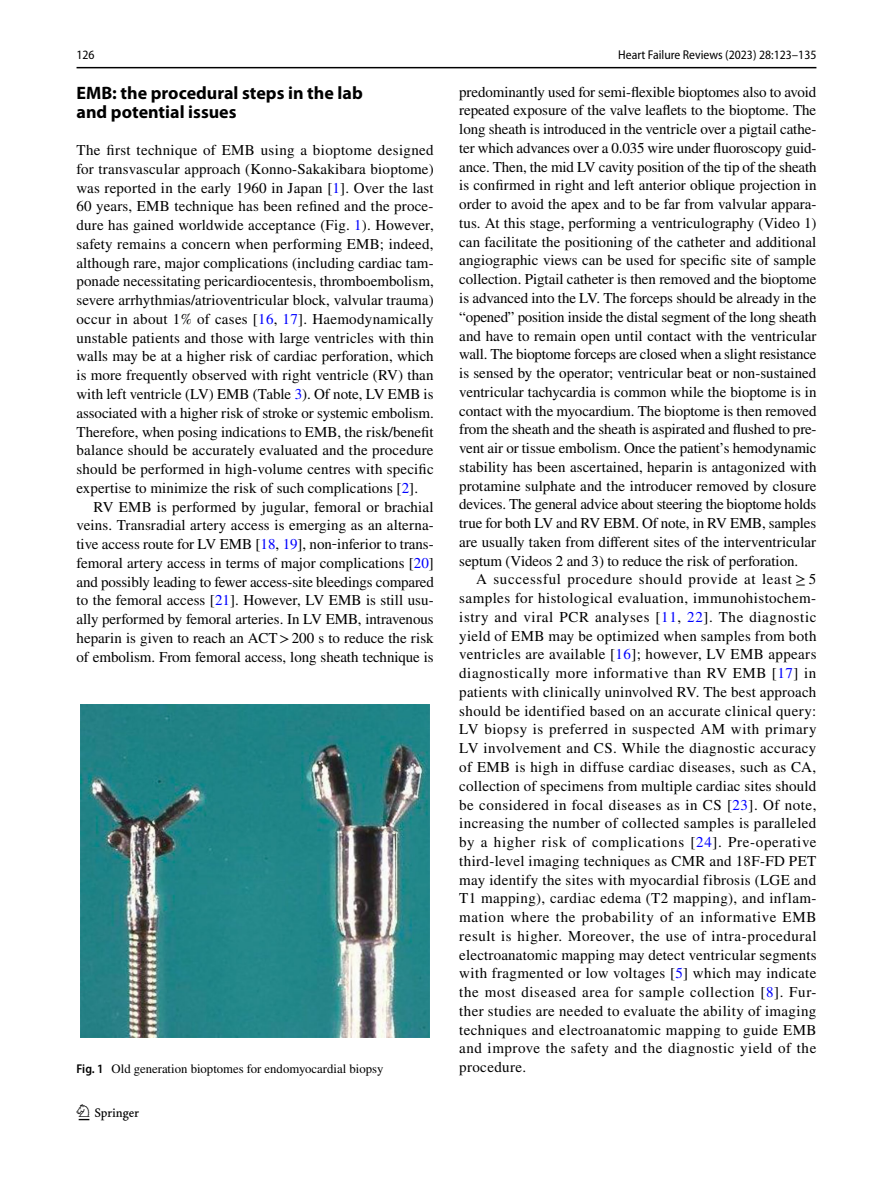
<style>
.page{position:relative;width:893px;height:1187px;background:#fff}
.page>*{position:absolute;margin:0;border:0;box-sizing:border-box;transform-origin:0 0}
.t1{font:22.5px "Springnew Regular 2";color:#000}
.t2{font:700 18px/18.8px "Myriad Pro";color:#000}
.t3{font:15px/18.8px "STIX";letter-spacing:.005em;color:#000;text-align:justify}
.t4{font:15px "STIX";letter-spacing:.025em;color:#000}
.t5{font:12.75px "STIX";color:#000}
.t6{font:semi-condensed 12.75px "Myriad Pro";color:#000}
.s1{color:#00f}
.s2{font-family:"Code 2000"}
.s3{font-family:"Myriad Pro";font-weight:600;font-stretch:semi-condensed}
</style>
<div class="page">
<hr style="left:77px;top:67px;width:739px;height:1px;background:#000">
<div style="left:77px;top:704px;width:357px;height:333px;background:linear-gradient(to bottom,#fff,#fff)"></div>
<img style="left:81px;top:704px;width:349px;height:333px">
<p class="t6" style="left:77px;top:48px;width:20px">126</p>
<p class="t6" style="left:618px;top:48px;width:200px">Heart Failure Reviews (2023) 28:123–135</p>
<p class="t2" style="left:77px;top:83px;width:288px">EMB: the procedural steps in the lab and potential issues</p>
<p class="t3" style="left:77px;top:142px;width:359px">The first technique of EMB using a bioptome designed for transvascular approach (Konno-Sakakibara bioptome) was reported in the early 1960 in Japan [<span class="s1">1</span>]. Over the last 60 years, EMB technique has been refined and the proce&shy;dure has gained worldwide acceptance (Fig. <span class="s1">1</span>). However, safety remains a concern when performing EMB; indeed, although rare, major complications (including cardiac tam&shy;ponade necessitating pericardiocentesis, thromboembolism, severe arrhythmias/atrioventricular block, valvular trauma) occur in about 1% of cases [<span class="s1">16</span>, <span class="s1">17</span>]. Haemodynamically unstable patients and those with large ventricles with thin walls may be at a higher risk of cardiac perforation, which is more frequently observed with right ventricle (RV) than with left ventricle (LV) EMB (Table <span class="s1">3</span>). Of note, LV EMB is associated with a higher risk of stroke or systemic embolism.<br>Therefore, when posing indications to EMB, the risk/benefit balance should be accurately evaluated and the procedure should be performed in high-volume centres with specific expertise to minimize the risk of such complications [<span class="s1">2</span>].</p>
<p class="t3" style="left:77px;top:498px;width:359px;text-indent:17px">RV EMB is performed by jugular, femoral or brachial veins. Transradial artery access is emerging as an alterna&shy;tive access route for LV EMB [<span class="s1">18</span>, <span class="s1">19</span>], non<span class="s2">‐</span>inferior to trans&shy;femoral artery access in terms of major complications [<span class="s1">20</span>] and possibly leading to fewer access-site bleedings compared to the femoral access [<span class="s1">21</span>]. However, LV EMB is still usu&shy;ally performed by femoral arteries. In LV EMB, intravenous heparin is given to reach an ACT&gt;200 s to reduce the risk of embolism. From femoral access, long sheath technique is</p>
<p class="t3" style="left:459px;top:83px;width:359px">predominantly used for semi-flexible bioptomes also to avoid repeated exposure of the valve leaflets to the bioptome. The long sheath is introduced in the ventricle over a pigtail cathe&shy;ter which advances over a 0.035 wire under fluoroscopy guid&shy;ance. Then, the mid LV cavity position of the tip of the sheath is confirmed in right and left anterior oblique projection in order to avoid the apex and to be far from valvular appara&shy;tus. At this stage, performing a ventriculography (Video 1) can facilitate the positioning of the catheter and additional angiographic views can be used for specific site of sample collection. Pigtail catheter is then removed and the bioptome is advanced into the LV. The forceps should be already in the “opened” position inside the distal segment of the long sheath and have to remain open until contact with the ventricular wall. The bioptome forceps are closed when a slight resistance is sensed by the operator; ventricular beat or non-sustained ventricular tachycardia is common while the bioptome is in contact with the myocardium. The bioptome is then removed from the sheath and the sheath is aspirated and flushed to pre&shy;vent air or tissue embolism. Once the patient’s hemodynamic stability has been ascertained, heparin is antagonized with protamine sulphate and the introducer removed by closure devices. The general advice about steering the bioptome holds true for both LV and RV EBM. Of note, in RV EMB, samples are usually taken from different sites of the interventricular septum (Videos 2 and 3) to reduce the risk of perforation.</p>
<p class="t3" style="left:459px;top:571px;width:359px;text-indent:17px">A successful procedure should provide at least ≥ 5 samples for histological evaluation, immunohistochem&shy;istry and viral PCR analyses [<span class="s1">11</span>, <span class="s1">22</span>]. The diagnostic yield of EMB may be optimized when samples from both ventricles are available [<span class="s1">16</span>]; however, LV EMB appears diagnostically more informative than RV EMB [<span class="s1">17</span>] in patients with clinically uninvolved RV. The best approach should be identified based on an accurate clinical query:<br>LV biopsy is preferred in suspected AM with primary LV involvement and CS. While the diagnostic accuracy of EMB is high in diffuse cardiac diseases, such as CA, collection of specimens from multiple cardiac sites should be considered in focal diseases as in CS [<span class="s1">23</span>]. Of note, increasing the number of collected samples is paralleled by a higher risk of complications [<span class="s1">24</span>]. Pre-operative third-level imaging techniques as CMR and 18F-FD PET may identify the sites with myocardial fibrosis (LGE and T1 mapping), cardiac edema (T2 mapping), and inflam&shy;mation where the probability of an informative EMB result is higher. Moreover, the use of intra-procedural electroanatomic mapping may detect ventricular segments with fragmented or low voltages [<span class="s1">5</span>] which may indicate the most diseased area for sample collection [<span class="s1">8</span>]. Fur&shy;ther studies are needed to evaluate the ability of imaging techniques and electroanatomic mapping to guide EMB and improve the safety and the diagnostic yield of the</p>
<p class="t5" style="left:77px;top:1059px;width:308px"><span class="s3">Fig. 1</span> Old generation bioptomes for endomyocardial biopsy</p>
<p class="t4" style="left:459px;top:1056px;width:68px">procedure.</p>
<h1 class="t1" style="left:79px;top:1104px;width:62px">1 3</h1>
</div>
